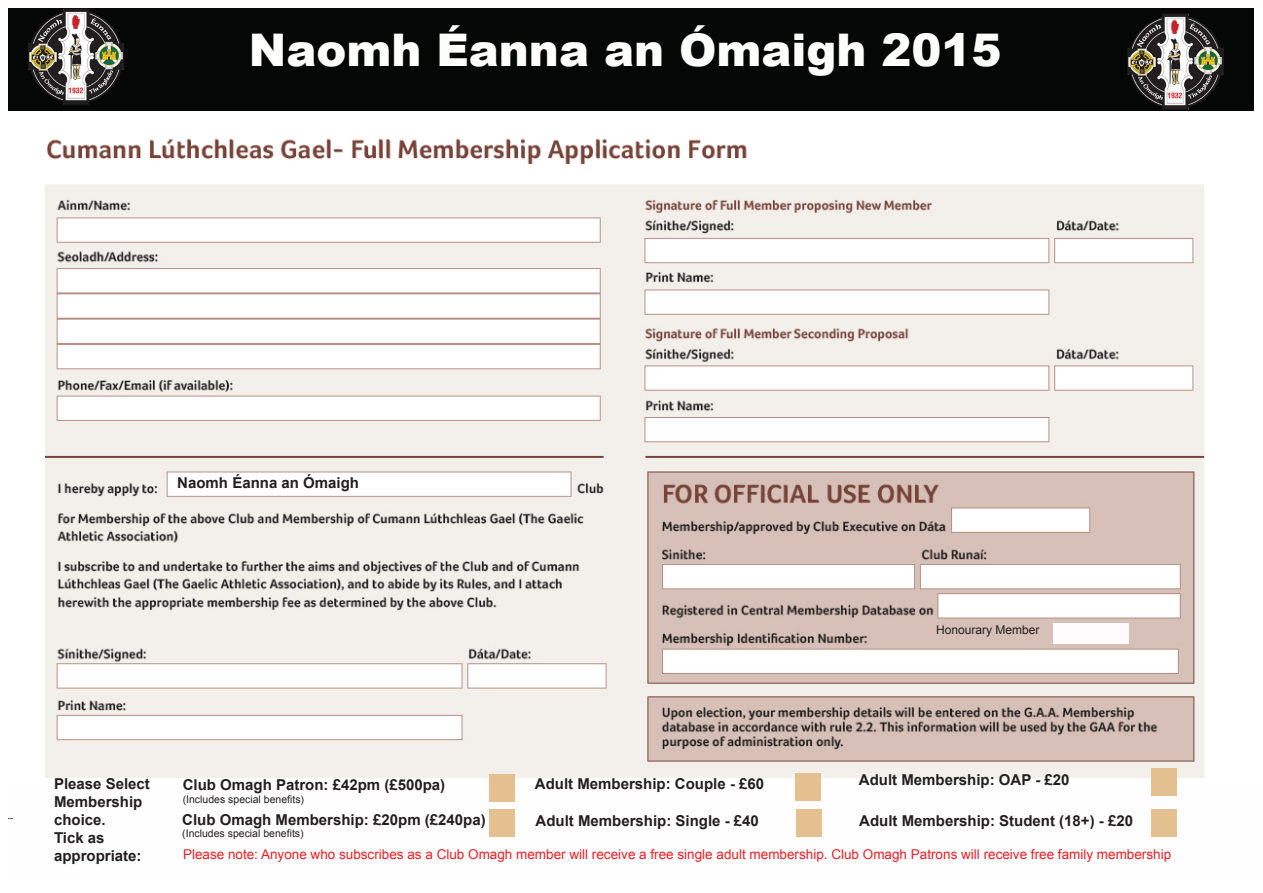
<style>
.page{position:relative;width:1263px;height:893px;background:#fff}
.page>*{position:absolute;margin:0;border:0;box-sizing:border-box;transform-origin:0 0}
.t1{font:900 45px "Arial";color:#fefefc}
.t2{font:700 15px/18px "Arial";color:#231f20}
.t3{font:13.5px "Arial";color:#ee1d23}
.t4{font:12px "Arial";color:#231f20}
.t5{font:10.5px "Arial";color:#231f20}
</style>
<div class="page">
<img style="left:9px;top:8px;width:1235px;height:780px">
<div style="left:9px;top:9px;width:1245px;height:102px;background:#050706"></div>
<img style="left:1127px;top:14px;width:96px;height:96px">
<img style="left:28px;top:9px;width:96px;height:96px">
<div style="left:795px;top:773px;width:25px;height:28px;background:#e4bf90"></div>
<div style="left:796px;top:809px;width:26px;height:28px;background:#e4bf90"></div>
<div style="left:1151px;top:809px;width:25px;height:28px;background:#e4bf90"></div>
<div style="left:490px;top:774px;width:25px;height:28px;background:#e4bf90"></div>
<div style="left:489px;top:809px;width:25px;height:28px;background:#e4bf90"></div>
<div style="left:1151px;top:768px;width:25px;height:28px;background:#e4bf90"></div>
<div style="left:1053px;top:623px;width:75px;height:21px;background:#fefbfc"></div>
<h1 class="t1" style="left:249px;top:17px;width:754px">Naomh Éanna an Ómaigh 2015</h1>
<p class="t2" style="left:177px;top:474px;width:183px">Naomh Éanna an Ómaigh</p>
<p class="t4" style="left:936px;top:622px;width:105px">Honourary Member</p>
<p class="t2" style="left:54px;top:775px;width:97px">Please Select<br>Membership choice.<br>Tick as appropriate:</p>
<p class="t2" style="left:859px;top:771px;width:212px">Adult Membership: OAP - £20</p>
<p class="t2" style="left:535px;top:775px;width:231px">Adult Membership: Couple - £60</p>
<p class="t2" style="left:536px;top:812px;width:225px">Adult Membership: Single - £40</p>
<p class="t3" style="left:183px;top:845px;width:990px">Please note: Anyone who subscribes as a Club Omagh member will receive a free single adult membership. Club Omagh Patrons will receive free family membership</p>
<p class="t2" style="left:183px;top:776px;width:264px">Club Omagh Patron: £42pm (£500pa)</p>
<p class="t5" style="left:183px;top:792px;width:123px">(Includes special benefits)</p>
<p class="t2" style="left:182px;top:811px;width:305px">Club Omagh Membership: £20pm (£240pa)</p>
<p class="t5" style="left:182px;top:827px;width:123px">(Includes special benefits)</p>
<p class="t2" style="left:859px;top:812px;width:275px">Adult Membership: Student (18+) - £20</p>
</div>
